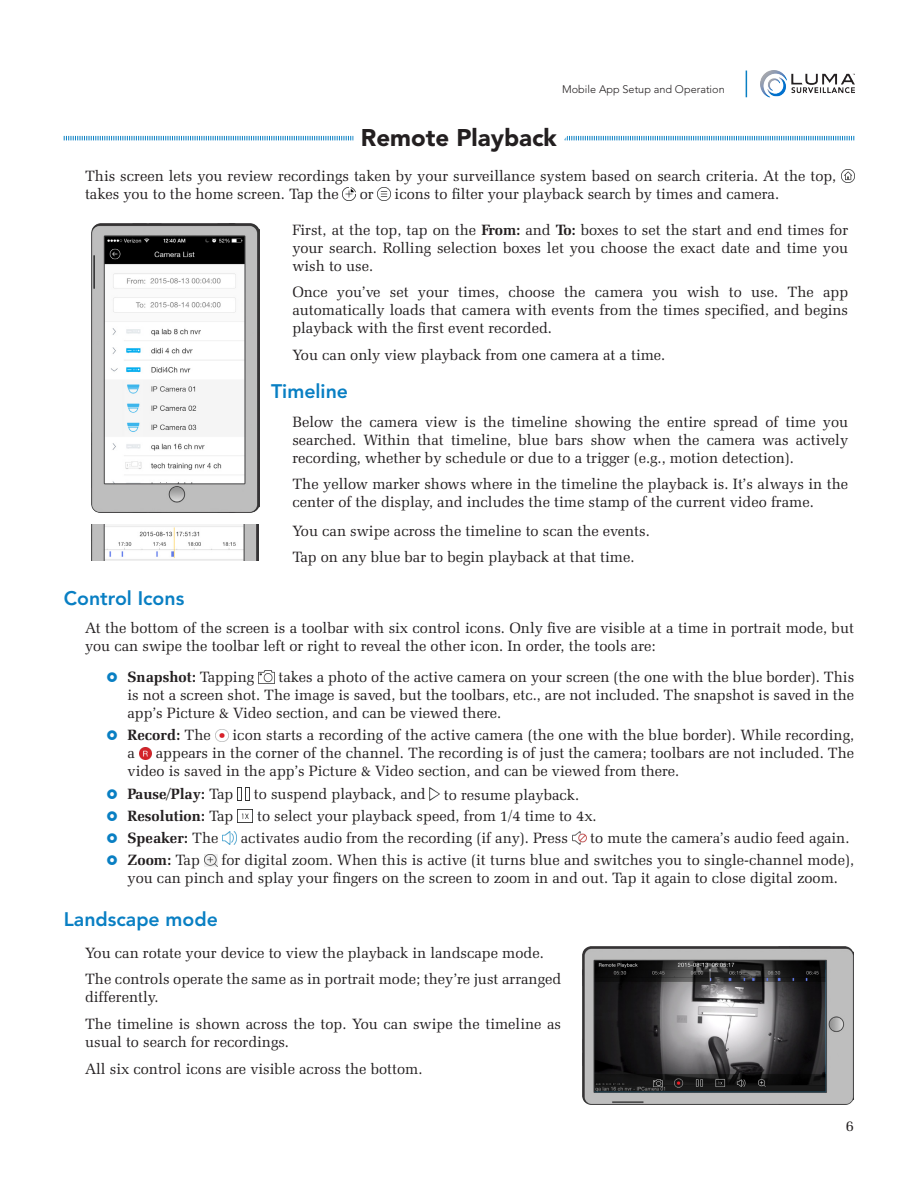
<style>
.page{position:relative;width:918px;height:1188px;background:#fff}
.page>*{position:absolute;margin:0;border:0;box-sizing:border-box;transform-origin:0 0}
.Head{font:900 24px "Avenir LT Std";color:#231f20}
.Subhead{font:800 19.5px "Avenir LT Std";color:#097fc3}
.t1{font:15px/18px "Zapf Elliptical 711 BT";color:#231f20}
.t2{font:700 15px "Zapf Elliptical 711 BT";color:#231f20}
.t3{font:300 10.8px "Avenir LT Std";color:#231f20}
.s1{font-weight:700}
.s2{font-weight:400}
</style>
<div class="page">
<svg style="left:63px;top:71px;width:792px;height:182px"></svg>
<img style="left:92px;top:223px;width:167px;height:290px">
<img style="left:91px;top:525px;width:168px;height:36px">
<img style="left:258px;top:671px;width:16px;height:13px">
<svg style="left:215px;top:729px;width:13px;height:13px"></svg>
<svg style="left:139px;top:747px;width:13px;height:13px"></svg>
<svg style="left:237px;top:787px;width:13px;height:13px"></svg>
<svg style="left:430px;top:787px;width:10px;height:13px"></svg>
<img style="left:242px;top:810px;width:11px;height:12px">
<img style="left:223px;top:832px;width:14px;height:13px">
<img style="left:572px;top:832px;width:14px;height:13px">
<svg style="left:204px;top:854px;width:13px;height:13px"></svg>
<img style="left:583px;top:947px;width:271px;height:157px">
<p class="t3" style="left:562px;top:83px;width:164px">Mobile App Setup and Operation</p>
<p class="Head" style="left:361px;top:123px;width:198px">Remote Playback</p>
<p class="t1" style="left:85px;top:166px;width:753px">This screen lets you review recordings taken by your surveillance system based on search criteria. At the top, takes you to the home screen. Tap the</p>
<p class="t1" style="left:360px;top:184px;width:15px">or</p>
<p class="t1" style="left:395px;top:184px;width:386px">icons to filter your playback search by times and camera.</p>
<p class="t1" style="left:292px;top:220px;width:557px;text-align:justify">First, at the top, tap on the <span class="s1">From:</span> and <span class="s1">To:</span> boxes to set the start and end times for your search. Rolling selection boxes let you choose the exact date and time you wish to use.</p>
<p class="t1" style="left:292px;top:283px;width:557px;text-align:justify">Once you’ve set your times, choose the camera you wish to use. The app automatically loads that camera with events from the times specified, and begins playback with the first event recorded.</p>
<p class="t1" style="left:292px;top:345px;width:375px">You can only view playback from one camera at a time.</p>
<p class="Subhead" style="left:271px;top:380px;width:78px">Timeline</p>
<p class="t1" style="left:292px;top:412px;width:557px;text-align:justify">Below the camera view is the timeline showing the entire spread of time you searched. Within that timeline, blue bars show when the camera was actively recording, whether by schedule or due to a trigger (e.g., motion detection).</p>
<p class="t1" style="left:292px;top:475px;width:557px">The yellow marker shows where in the timeline the playback is. It’s always in the center of the display, and includes the time stamp of the current video frame.</p>
<p class="t1" style="left:292px;top:522px;width:359px">You can swipe across the timeline to scan the events.</p>
<p class="t1" style="left:292px;top:548px;width:344px">Tap on any blue bar to begin playback at that time.</p>
<p class="Subhead" style="left:64px;top:587px;width:122px">Control Icons</p>
<p class="t1" style="left:85px;top:619px;width:771px">At the bottom of the screen is a toolbar with six control icons. Only five are visible at a time in portrait mode, but you can swipe the toolbar left or right to reveal the other icon. In order, the tools are:</p>
<p class="t2" style="left:128px;top:668px;width:128px">Snapshot: <span class="s2">Tapping</span></p>
<p class="t1" style="left:128px;top:668px;width:728px;text-align:justify;text-indent:151px">takes a photo of the active camera on your screen (the one with the blue border). This is not a screen shot. The image is saved, but the toolbars, etc., are not included. The snapshot is saved in the app’s Picture &amp; Video section, and can be viewed there.</p>
<p class="t2" style="left:128px;top:726px;width:85px">Record: <span class="s2">The</span></p>
<p class="t1" style="left:233px;top:726px;width:623px">icon starts a recording of the active camera (the one with the blue border). While recording,</p>
<p class="t1" style="left:128px;top:744px;width:9px">a</p>
<p class="t1" style="left:128px;top:744px;width:728px;text-indent:28px">appears in the corner of the channel. The recording is of just the camera; toolbars are not included. The video is saved in the app’s Picture &amp; Video section, and can be viewed from there.</p>
<p class="t2" style="left:128px;top:785px;width:107px">Pause/Play: <span class="s2">Tap</span></p>
<p class="t1" style="left:254px;top:784px;width:327px">to suspend playback, and to resume playback.</p>
<p class="t2" style="left:128px;top:807px;width:107px">Resolution: <span class="s2">Tap</span></p>
<p class="t1" style="left:257px;top:807px;width:341px">to select your playback speed, from 1/4 time to 4x.</p>
<p class="t2" style="left:128px;top:829px;width:92px">Speaker: <span class="s2">The</span></p>
<p class="t1" style="left:241px;top:829px;width:329px">activates audio from the recording (if any). Press</p>
<p class="t1" style="left:590px;top:829px;width:261px">to mute the camera’s audio feed again.</p>
<p class="t2" style="left:128px;top:851px;width:74px">Zoom: <span class="s2">Tap</span></p>
<p class="t1" style="left:128px;top:851px;width:728px;text-indent:94px">for digital zoom. When this is active (it turns blue and switches you to single-channel mode), you can pinch and splay your fingers on the screen to zoom in and out. Tap it again to close digital zoom.</p>
<p class="Subhead" style="left:64px;top:908px;width:156px">Landscape mode</p>
<p class="t1" style="left:85px;top:944px;width:460px">You can rotate your device to view the playback in landscape mode.</p>
<p class="t1" style="left:85px;top:970px;width:478px">The controls operate the same as in portrait mode; they’re just arranged differently.</p>
<p class="t1" style="left:85px;top:1015px;width:478px">The timeline is shown across the top. You can swipe the timeline as usual to search for recordings.</p>
<p class="t1" style="left:85px;top:1059px;width:339px">All six control icons are visible across the bottom.</p>
<p class="t1" style="left:846px;top:1117px;width:10px">6</p>
</div>
